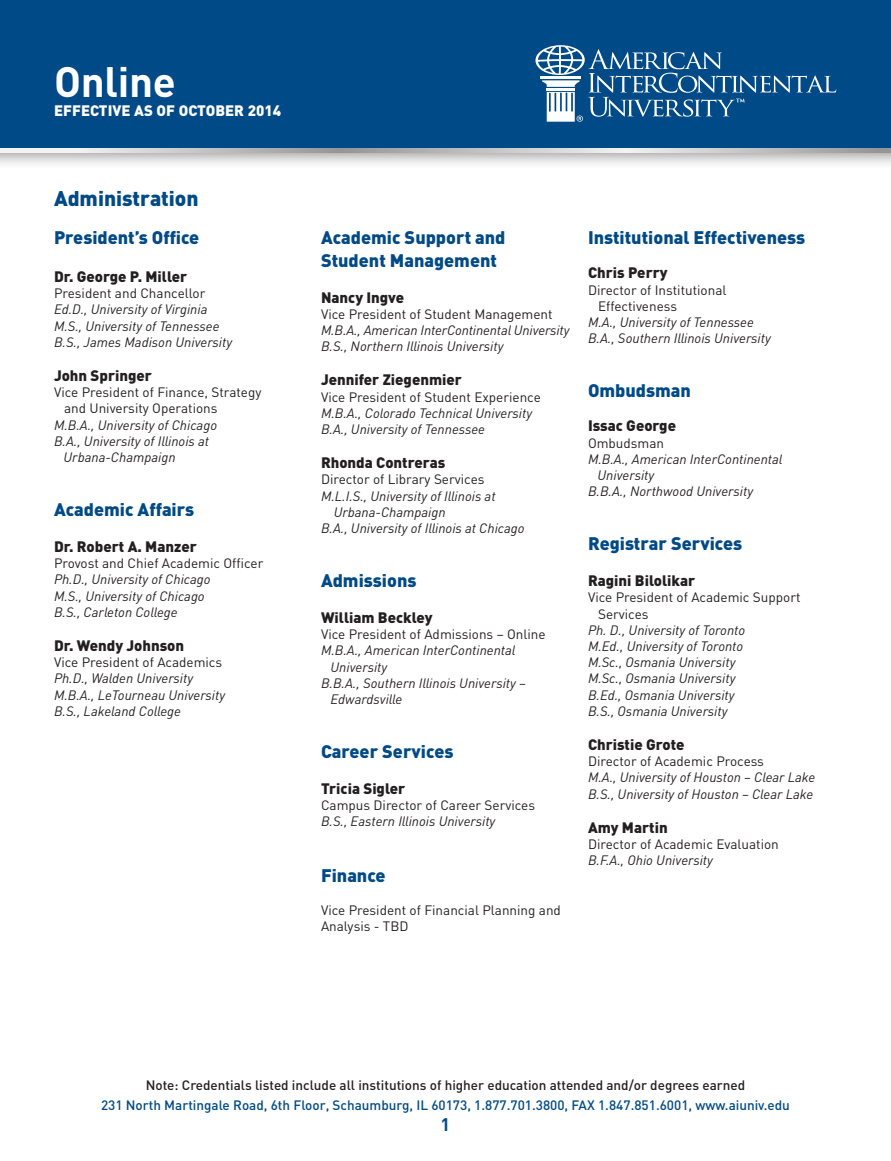
<style>
.page{position:relative;width:891px;height:1161px;background:#fff}
.page>*{position:absolute;margin:0;border:0;box-sizing:border-box;transform-origin:0 0}
.t1{font:700 42px "DIN";letter-spacing:-.005em;color:#fff}
.t2{font:900 21px "DIN";color:#004a87}
.t3{font:900 18px/22.5px "DIN";color:#004a87}
.t4{font:700 18px "DIN";color:#004a87}
.t5{font:900 15px "DIN";color:#231f20}
.t6{font:900 15px "DIN";color:#fff}
.t7{font:italic 13.5px/16.2px "DINOT";color:#231f20}
.t8{font:13.5px/16.2px "DIN";color:#231f20}
.t9{font:500 13.5px "DIN";color:#004a87}
.t10{font:500 13.5px "DIN";color:#231f20}
.t11{font:13.5px "DINOT";color:#231f20}
</style>
<div class="page">
<div style="left:0;top:0;width:891px;height:171px;background:#231f20;opacity:.5"></div>
<div style="left:0;top:0;width:891px;height:149px;background:#004a87"></div>
<svg style="left:536px;top:45px;width:300px;height:77px"></svg>
<svg style="left:0;top:149px;width:891px;height:4px;background:#c5c6c8"></svg>
<h1 class="t1" style="left:54px;top:53px;width:123px">Online</h1>
<p class="t6" style="left:54px;top:101px;width:229px">EFFECTIVE AS OF OCTOBER 2014</p>
<h2 class="t2" style="left:54px;top:184px;width:146px">Administration</h2>
<h3 class="t3" style="left:54px;top:226px;width:147px">President’s Office</h3>
<p class="t5" style="left:54px;top:266px;width:135px">Dr. George P. Miller</p>
<p class="t11" style="left:54px;top:285px;width:153px">President and Chancellor</p>
<p class="t7" style="left:54px;top:301px;width:180px">Ed.D., University of Virginia<br>M.S., University of Tennessee<br>B.S., James Madison University</p>
<p class="t5" style="left:54px;top:365px;width:100px">John Springer</p>
<p class="t8" style="left:64px;top:384px;width:199px;text-indent:-10px">Vice President of Finance, Strategy and University Operations</p>
<p class="t7" style="left:54px;top:416px;width:165px">M.B.A., University of Chicago</p>
<p class="t7" style="left:54px;top:433px;width:157px">B.A., University of Illinois at</p>
<p class="t7" style="left:64px;top:449px;width:114px">Urbana-Champaign</p>
<h3 class="t3" style="left:54px;top:498px;width:142px">Academic Affairs</h3>
<p class="t5" style="left:54px;top:536px;width:144px">Dr. Robert A. Manzer</p>
<p class="t8" style="left:54px;top:555px;width:211px">Provost and Chief Academic Officer</p>
<p class="t7" style="left:54px;top:571px;width:158px">Ph.D., University of Chicago<br>M.S., University of Chicago<br>B.S., Carleton College</p>
<p class="t5" style="left:54px;top:635px;width:132px">Dr. Wendy Johnson</p>
<p class="t8" style="left:54px;top:654px;width:170px">Vice President of Academics</p>
<p class="t7" style="left:54px;top:670px;width:173px">Ph.D., Walden University<br>M.B.A., LeTourneau University<br>B.S., Lakeland College</p>
<h3 class="t3" style="left:321px;top:226px;width:186px">Academic Support and<br>Student Management</h3>
<p class="t5" style="left:321px;top:287px;width:85px">Nancy Ingve</p>
<p class="t8" style="left:321px;top:306px;width:233px">Vice President of Student Management</p>
<p class="t7" style="left:321px;top:322px;width:250px">M.B.A., American InterContinental University<br>B.S., Northern Illinois University</p>
<p class="t5" style="left:321px;top:370px;width:143px">Jennifer Ziegenmier</p>
<p class="t8" style="left:321px;top:389px;width:221px">Vice President of Student Experience</p>
<p class="t7" style="left:321px;top:405px;width:213px">M.B.A., Colorado Technical University<br>B.A., University of Tennessee</p>
<p class="t5" style="left:321px;top:453px;width:126px">Rhonda Contreras</p>
<p class="t8" style="left:321px;top:472px;width:165px">Director of Library Services</p>
<p class="t7" style="left:321px;top:487px;width:176px">M.L.I.S., University of Illinois at</p>
<p class="t7" style="left:334px;top:504px;width:114px">Urbana-Champaign</p>
<p class="t7" style="left:321px;top:520px;width:205px">B.A., University of Illinois at Chicago</p>
<h3 class="t3" style="left:321px;top:569px;width:97px">Admissions</h3>
<p class="t5" style="left:321px;top:608px;width:113px">William Beckley</p>
<p class="t8" style="left:321px;top:626px;width:226px">Vice President of Admissions – Online</p>
<p class="t7" style="left:321px;top:642px;width:196px">M.B.A., American InterContinental</p>
<p class="t7" style="left:331px;top:658px;width:58px">University</p>
<p class="t7" style="left:321px;top:675px;width:206px">B.B.A., Southern Illinois University –</p>
<p class="t7" style="left:331px;top:691px;width:73px">Edwardsville</p>
<h3 class="t3" style="left:321px;top:740px;width:134px">Career Services</h3>
<p class="t5" style="left:321px;top:779px;width:86px">Tricia Sigler</p>
<p class="t8" style="left:321px;top:797px;width:216px">Campus Director of Career Services</p>
<p class="t7" style="left:321px;top:813px;width:176px">B.S., Eastern Illinois University</p>
<h3 class="t3" style="left:321px;top:864px;width:66px">Finance</h3>
<p class="t8" style="left:321px;top:902px;width:241px">Vice President of Financial Planning and<br>Analysis - TBD</p>
<h3 class="t3" style="left:588px;top:226px;width:219px">Institutional Effectiveness</h3>
<p class="t5" style="left:588px;top:263px;width:81px">Chris Perry</p>
<p class="t8" style="left:598px;top:282px;width:130px;text-indent:-10px">Director of Institutional<br>Effectiveness</p>
<p class="t7" style="left:588px;top:314px;width:184px">M.A., University of Tennessee<br>B.A., Southern Illinois University</p>
<h3 class="t3" style="left:588px;top:379px;width:105px">Ombudsman</h3>
<p class="t5" style="left:588px;top:416px;width:90px">Issac George</p>
<p class="t8" style="left:588px;top:435px;width:78px">Ombudsman</p>
<p class="t7" style="left:588px;top:451px;width:196px">M.B.A., American InterContinental</p>
<p class="t7" style="left:598px;top:467px;width:58px">University</p>
<p class="t7" style="left:588px;top:483px;width:167px">B.B.A., Northwood University</p>
<h3 class="t3" style="left:588px;top:532px;width:156px">Registrar Services</h3>
<p class="t5" style="left:588px;top:571px;width:109px">Ragini Bilolikar</p>
<p class="t8" style="left:598px;top:590px;width:204px;text-indent:-10px">Vice President of Academic Support<br>Services</p>
<p class="t7" style="left:588px;top:622px;width:159px">Ph. D., University of Toronto<br>M.Ed., University of Toronto<br>M.Sc., Osmania University<br>M.Sc., Osmania University<br>B.Ed., Osmania University<br>B.S., Osmania University</p>
<p class="t5" style="left:588px;top:734px;width:98px">Christie Grote</p>
<p class="t8" style="left:588px;top:753px;width:178px">Director of Academic Process</p>
<p class="t7" style="left:588px;top:769px;width:229px">M.A., University of Houston – Clear Lake<br>B.S., University of Houston – Clear Lake</p>
<p class="t5" style="left:588px;top:817px;width:81px">Amy Martin</p>
<p class="t8" style="left:588px;top:836px;width:192px">Director of Academic Evaluation</p>
<p class="t7" style="left:588px;top:852px;width:126px">B.F.A., Ohio University</p>
<p class="t10" style="left:146px;top:1077px;width:601px">Note: Credentials listed include all institutions of higher education attended and/or degrees earned</p>
<p class="t9" style="left:101px;top:1096px;width:690px">231 North Martingale Road, 6th Floor, Schaumburg, IL 60173, 1.877.701.3800, FAX 1.847.851.6001, www.aiuniv.edu</p>
<h3 class="t4" style="left:441px;top:1113px;width:11px">1</h3>
</div>
